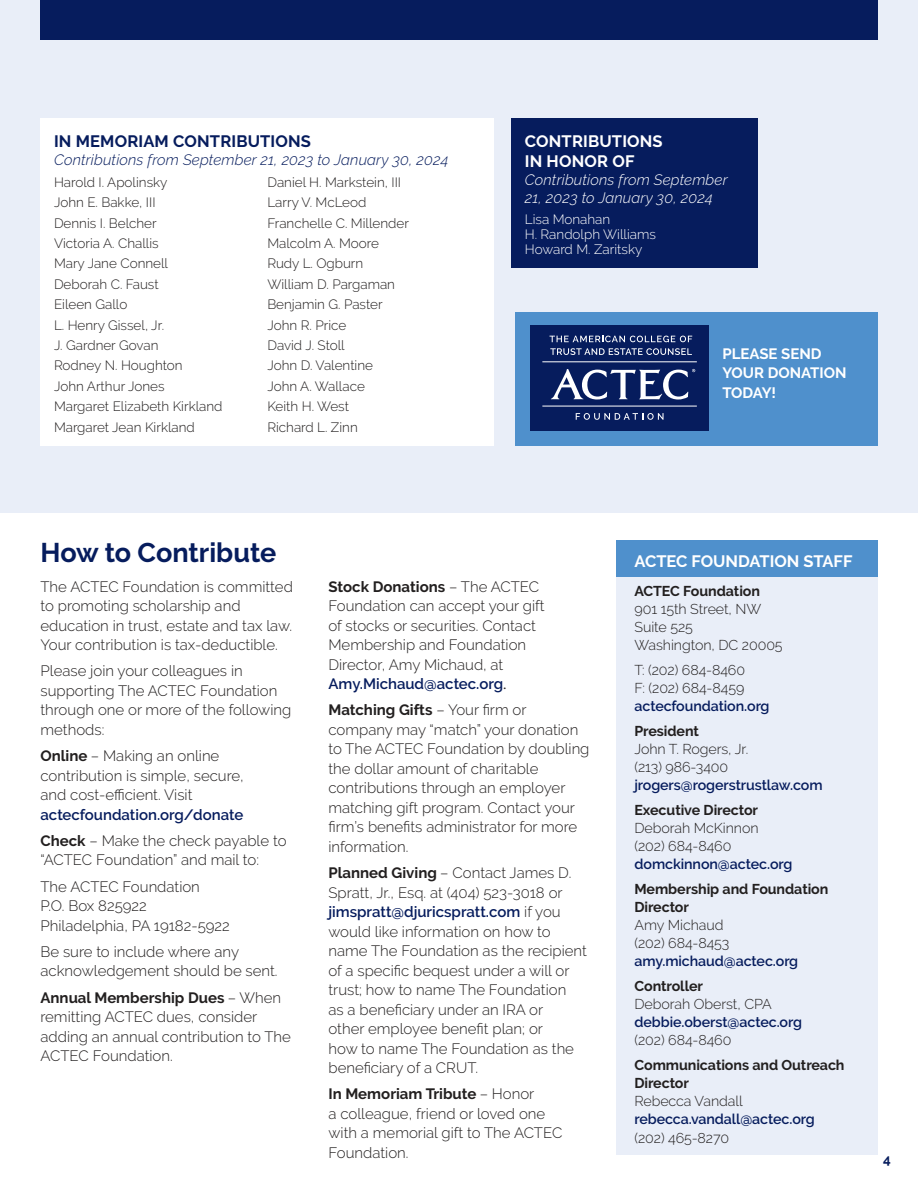
<style>
.page{position:relative;width:918px;height:1188px;background:#fff}
.page>*{position:absolute;margin:0;border:0;box-sizing:border-box;transform-origin:0 0}
.t1{font:700 27px "Raleway";color:#061c5d}
.t2{font:700 16.5px/19.5px "Raleway";letter-spacing:.005em;color:#fff}
.t3{font:700 16.5px "Raleway";letter-spacing:.01em;color:#061c5d}
.t4{font:300 15px/19.5px "Raleway";color:#221f1f}
.t5{font:600 15px/26.2px "Raleway";color:#061c5d}
.t6{font:italic 300 15px "Raleway";letter-spacing:.01em;color:#061c5d}
.t7{font:italic 300 15px/18px "Raleway";letter-spacing:.01em;color:#fff}
.t8{font:700 15px/19.5px "Raleway";color:#fff}
.t9{font:300 14.25px/18px "Raleway";letter-spacing:-.005em;color:#221f1f}
.t10{font:600 14.25px "Raleway";letter-spacing:-.005em;color:#061c5d}
.t11{font:700 14.25px/18px "Raleway";letter-spacing:-.005em;color:#221f1f}
.t12{font:300 13.5px/20.4px "Raleway";color:#221f1f}
.t13{font:300 13.5px/15px "Raleway";color:#fff}
.t14{font:700 13.5px "Raleway";color:#061c5d}
.s1{font-weight:700}
.s2{font-weight:700;color:#221f1f}
.s3{font-weight:300;color:#221f1f}
.s4{font-weight:600;color:#061c5d}
.s5{font-family:"Minion Pro";font-weight:400}
</style>
<div class="page">
<div style="left:0;top:0;width:918px;height:513px;background:#e9eef8"></div>
<div style="left:41px;top:0;width:837px;height:40px;background:#061c5d"></div>
<div style="left:617px;top:540px;width:261px;height:614px;background:#e9eef8"></div>
<div style="left:617px;top:540px;width:261px;height:37px;background:#4f90cc"></div>
<div style="left:515px;top:312px;width:363px;height:133px;background:#4f90cc"></div>
<div style="left:530px;top:325px;width:179px;height:105px;background:#061c5d"></div>
<svg style="left:550px;top:336px;width:142px;height:6px"></svg>
<svg style="left:550px;top:348px;width:142px;height:7px"></svg>
<hr style="left:542px;top:406px;width:155px;height:1px;background:#fff">
<hr style="left:542px;top:362px;width:155px;height:1px;background:#fff">
<svg style="left:576px;top:413px;width:88px;height:7px"></svg>
<svg style="left:551px;top:369px;width:144px;height:31px"></svg>
<div style="left:41px;top:118px;width:453px;height:327px;background:#fff"></div>
<div style="left:511px;top:118px;width:247px;height:150px;background:#061c5d"></div>
<p class="t3" style="left:54px;top:135px;width:259px">IN MEMORIAM CONTRIBUTIONS</p>
<p class="t6" style="left:54px;top:154px;width:396px">Contributions from September 21, 2023 to January 30, 2024</p>
<p class="t12" style="left:54px;top:173px;width:170px">Harold I. Apolinsky<br>John E. Bakke, III<br>Dennis I. Belcher<br>Victoria A. Challis<br>Mary Jane Connell<br>Deborah C. Faust<br>Eileen Gallo<br>L. Henry Gissel, Jr.<br>J. Gardner Govan<br>Rodney N. Houghton<br>John Arthur Jones<br>Margaret Elizabeth Kirkland<br>Margaret Jean Kirkland</p>
<p class="t12" style="left:267px;top:173px;width:143px">Daniel H. Markstein, III<br>Larry V. McLeod<br>Franchelle C. Millender<br>Malcolm A. Moore<br>Rudy L. Ogburn<br>William D. Pargaman<br>Benjamin G. Paster<br>John R. Price<br>David J. Stoll<br>John D. Valentine<br>John A. Wallace<br>Keith H. West<br>Richard L. Zinn</p>
<p class="t2" style="left:525px;top:133px;width:139px">CONTRIBUTIONS<br>IN HONOR OF</p>
<p class="t7" style="left:525px;top:172px;width:204px">Contributions from September<br>21, 2023 to January 30, 2024</p>
<p class="t13" style="left:525px;top:213px;width:133px">Lisa Monahan<br>H. Randolph Williams<br>Howard M. Zaritsky</p>
<p class="t8" style="left:722px;top:345px;width:126px">PLEASE SEND<br>YOUR DONATION<br>TODAY!</p>
<h1 class="t1" style="left:40px;top:542px;width:237px">How to Contribute</h1>
<p class="t4" style="left:40px;top:577px;width:254px">The ACTEC Foundation is committed to promoting scholarship and education in trust, estate and tax law.<br>Your contribution is tax-deductible.</p>
<p class="t4" style="left:40px;top:662px;width:252px">Please join your colleagues in supporting The ACTEC Foundation through one or more of the following methods:</p>
<p class="t4" style="left:40px;top:747px;width:205px"><span class="s1">Online</span> – Making an online contribution is simple, secure, and cost-e昀케cient. Visit</p>
<p class="t5" style="left:40px;top:803px;width:248px">actecfoundation.org/donate<br><span class="s2">Check</span> <span class="s3">– Make the check payable to</span></p>
<p class="t4" style="left:40px;top:848px;width:220px;line-height:26.2px">“ACTEC Foundation” and mail to:<br>The ACTEC Foundation</p>
<p class="t4" style="left:40px;top:897px;width:191px">P.O. Box 825922<br>Philadelphia, PA 19182-5922</p>
<p class="t4" style="left:40px;top:943px;width:239px">Be sure to include where any acknowledgement should be sent.</p>
<p class="t4" style="left:40px;top:988px;width:252px"><span class="s1">Annual Membership Dues</span> – When remitting ACTEC dues, consider adding an annual contribution to The<br>ACTEC Foundation.</p>
<p class="t4" style="left:328px;top:577px;width:218px"><span class="s1">Stock Donations</span> – The ACTEC<br>Foundation can accept your gift of stocks or securities. Contact<br>Membership and Foundation<br>Director, Amy Michaud, at<br><span class="s4">Amy.Michaud@actec.org</span><span class="s5">.</span></p>
<p class="t4" style="left:329px;top:700px;width:262px"><span class="s1">Matching Gifts</span> – Your 昀椀rm or company may “match” your donation to The ACTEC Foundation by doubling the dollar amount of charitable contributions through an employer matching gift program. Contact your<br>昀椀rm’s bene昀椀ts administrator for more information.</p>
<p class="t4" style="left:328px;top:864px;width:260px"><span class="s1">Planned Giving</span> – Contact James D.<br>Spratt, Jr., Esq. at (404) 523-3018 or <span class="s4">jimspratt@djuricspratt.com</span> if you would like information on how to name The Foundation as the recipient of a speci昀椀c bequest under a will or trust; how to name The Foundation<br>as a bene昀椀ciary under an IRA or<br>other employee bene昀椀t plan; or<br>how to name The Foundation as the bene昀椀ciary of a CRUT.</p>
<p class="t4" style="left:328px;top:1085px;width:235px"><span class="s1">In Memoriam Tribute</span> – Honor<br>a colleague, friend or loved one with a memorial gift to The ACTEC<br>Foundation.</p>
<p class="t2" style="left:634px;top:553px;width:220px">ACTEC FOUNDATION STAFF</p>
<p class="t11" style="left:634px;top:584px;width:127px">ACTEC Foundation</p>
<p class="t9" style="left:634px;top:601px;width:150px">901 15th Street, NW<br>Suite 525<br>Washington, DC 20005</p>
<p class="t9" style="left:634px;top:662px;width:112px">T: (202) 684-8460<br>F: (202) 684-8459</p>
<p class="t10" style="left:634px;top:701px;width:137px">actecfoundation.org</p>
<p class="t11" style="left:634px;top:723px;width:66px">President</p>
<p class="t9" style="left:634px;top:741px;width:115px">John T. Rogers, Jr. (213) 986-3400</p>
<p class="t10" style="left:634px;top:780px;width:190px">jrogers@rogerstrustlaw.com</p>
<p class="t11" style="left:634px;top:802px;width:125px">Executive Director</p>
<p class="t9" style="left:634px;top:820px;width:126px">Deborah McKinnon (202) 684-8460</p>
<p class="t10" style="left:634px;top:859px;width:159px">domckinnon@actec.org</p>
<p class="t11" style="left:634px;top:882px;width:195px">Membership and Foundation<br>Director</p>
<p class="t9" style="left:634px;top:917px;width:96px">Amy Michaud (202) 684-8453</p>
<p class="t10" style="left:634px;top:956px;width:165px">amy.michaud@actec.org</p>
<p class="t11" style="left:634px;top:979px;width:70px">Controller</p>
<p class="t9" style="left:634px;top:996px;width:139px">Deborah Oberst, CPA</p>
<p class="t10" style="left:634px;top:1017px;width:169px">debbie.oberst@actec.org</p>
<p class="t9" style="left:634px;top:1032px;width:98px">(202) 684-8460</p>
<p class="t11" style="left:634px;top:1058px;width:212px">Communications and Outreach<br>Director</p>
<p class="t9" style="left:634px;top:1093px;width:110px">Rebecca Vandall</p>
<p class="t10" style="left:634px;top:1114px;width:182px">rebecca.vandall@actec.org</p>
<p class="t9" style="left:634px;top:1129px;width:96px">(202) 465-8270</p>
<p class="t14" style="left:883px;top:1154px;width:9px">4</p>
</div>
